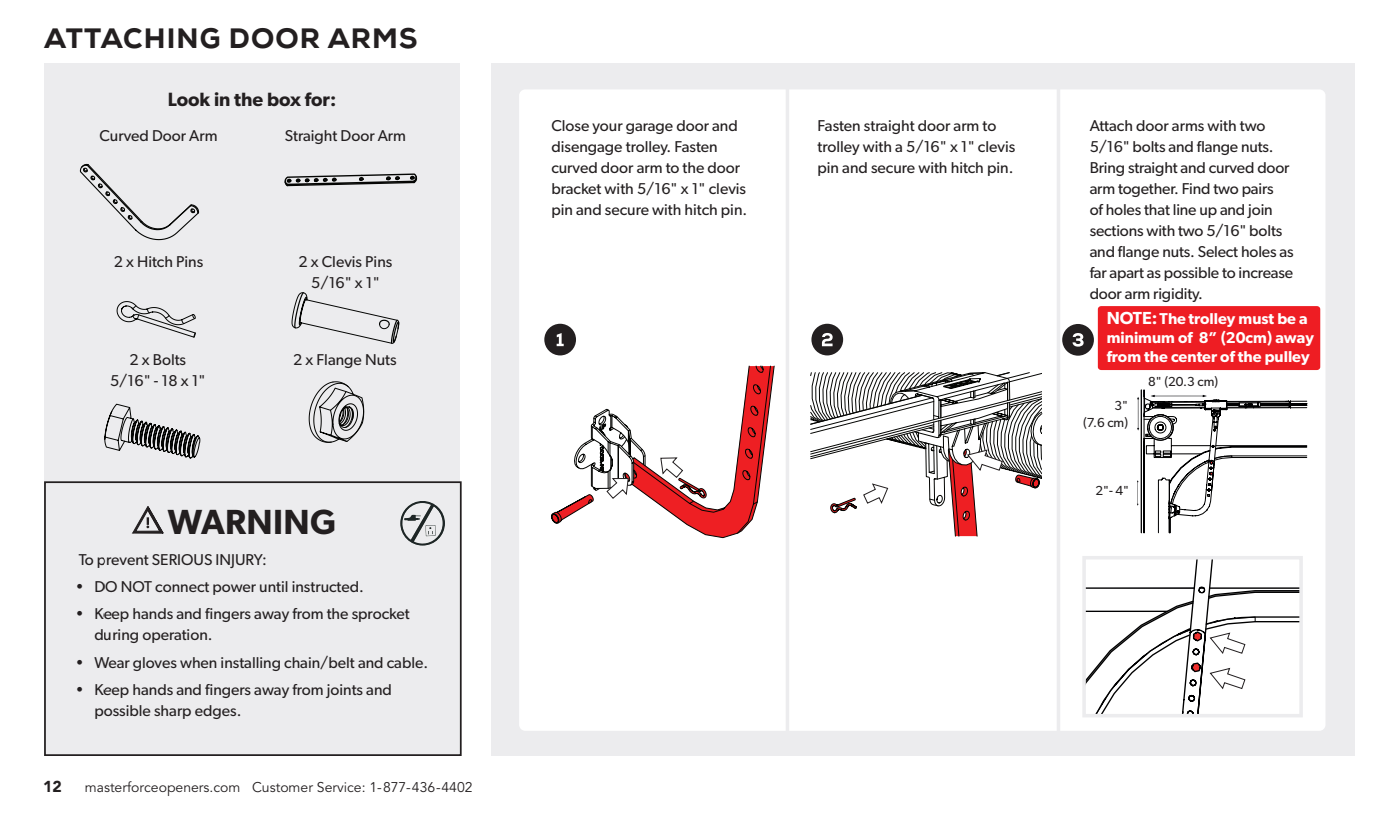
<style>
.page{position:relative;width:1386px;height:819px;background:#fff}
.page>*{position:absolute;margin:0;border:0;box-sizing:border-box;transform-origin:0 0}
.t1{font:600 35px "Gibson";letter-spacing:.01em;color:#231f20}
.t2{font:800 28px "Nexa";letter-spacing:.04em;color:#231f20}
.t3{font:600 19.25px "Gibson";color:#231f20}
.t4{font:15.75px/21px "Gibson";color:#231f20}
.t5{font:600 15.75px/18.9px "Gibson";color:#fff}
.t6{font:900 15.75px "Avenir";color:#231f20}
.t7{font:14px "Avenir";color:#231f20}
.t8{font:13.12px/16.6px "Gibson";color:#231f20;text-align:right}
.s1{font-size:17.5px}
</style>
<div class="page">
<div style="left:44px;top:63px;width:416px;height:693px;background:#ececee"></div>
<div style="left:491px;top:63px;width:863px;height:693px;background:#ececee"></div>
<div style="left:519px;top:89px;width:807px;height:642px;background:#fff;border-radius:6px"></div>
<hr style="left:1057px;top:77px;width:3px;height:658px;background:#ececee">
<hr style="left:786px;top:77px;width:3px;height:658px;background:#ececee">
<div style="left:544px;top:324px;width:32px;height:31px;background:#231f20;border-radius:50%"></div>
<svg style="left:557px;top:333px;width:7px;height:13px"></svg>
<div style="left:1062px;top:324px;width:32px;height:32px;background:#231f20;border-radius:50%"></div>
<svg style="left:1073px;top:333px;width:11px;height:14px"></svg>
<div style="left:811px;top:324px;width:32px;height:31px;background:#231f20;border-radius:50%"></div>
<svg style="left:822px;top:333px;width:11px;height:13px"></svg>
<svg style="left:79px;top:163px;width:121px;height:78px"></svg>
<svg style="left:284px;top:173px;width:134px;height:14px"></svg>
<svg style="left:104px;top:403px;width:97px;height:56px"></svg>
<svg style="left:308px;top:381px;width:57px;height:62px"></svg>
<div style="left:44px;top:481px;width:418px;height:275px;border:2px solid #231f20"></div>
<svg style="left:400px;top:501px;width:45px;height:45px"></svg>
<svg style="left:291px;top:292px;width:109px;height:52px"></svg>
<svg style="left:116px;top:301px;width:80px;height:37px"></svg>
<svg style="left:133px;top:507px;width:30px;height:26px"></svg>
<svg style="left:1129px;top:370px;width:178px;height:163px"></svg>
<div style="left:1082px;top:556px;width:221px;height:161px;border:4px solid #ececee"></div>
<svg style="left:551px;top:365px;width:224px;height:174px"></svg>
<svg style="left:811px;top:372px;width:232px;height:165px"></svg>
<svg style="left:1084px;top:558px;width:217px;height:158px"></svg>
<div style="left:1098px;top:306px;width:222px;height:64px;background:#ee1d23;border-radius:3px"></div>
<h2 class="t2" style="left:44px;top:20px;width:375px">ATTACHING DOOR ARMS</h2>
<p class="t3" style="left:168px;top:87px;width:170px">Look in the box for:</p>
<p class="t4" style="left:100px;top:125px;width:120px">Curved Door Arm</p>
<p class="t4" style="left:285px;top:125px;width:123px">Straight Door Arm</p>
<p class="t4" style="left:114px;top:250px;width:91px">2 x Hitch Pins</p>
<p class="t4" style="left:298px;top:250px;width:95px;text-align:center">2 x Clevis Pins<br>5/16" x 1"</p>
<p class="t4" style="left:110px;top:349px;width:97px;text-align:center">2 x Bolts<br>5/16" - 18 x 1"</p>
<p class="t4" style="left:293px;top:349px;width:105px">2 x Flange Nuts</p>
<h1 class="t1" style="left:168px;top:501px;width:170px">WARNING</h1>
<p class="t4" style="left:79px;top:549px;width:190px">To prevent SERIOUS INJURY:</p>
<p class="t4" style="left:76px;top:576px;width:290px">• DO NOT connect power until instructed.</p>
<p class="t4" style="left:95px;top:603px;width:317px;text-indent:-19px">• Keep hands and fingers away from the sprocket during operation.</p>
<p class="t4" style="left:76px;top:652px;width:354px">• Wear gloves when installing chain/belt and cable.</p>
<p class="t4" style="left:95px;top:679px;width:299px;text-indent:-19px">• Keep hands and fingers away from joints and possible sharp edges.</p>
<p class="t6" style="left:43px;top:777px;width:20px">12</p>
<p class="t7" style="left:85px;top:779px;width:389px">masterforceopeners.com Customer Service: 1-877-436-4402</p>
<p class="t4" style="left:551px;top:115px;width:197px">Close your garage door and disengage trolley. Fasten curved door arm to the door bracket with 5/16" x 1" clevis pin and secure with hitch pin.</p>
<p class="t4" style="left:818px;top:115px;width:199px">Fasten straight door arm to trolley with a 5/16" x 1" clevis pin and secure with hitch pin.</p>
<p class="t4" style="left:1090px;top:115px;width:205px">Attach door arms with two<br>5/16" bolts and flange nuts.<br>Bring straight and curved door arm together. Find two pairs<br>of holes that line up and join sections with two 5/16" bolts and flange nuts. Select holes as far apart as possible to increase door arm rigidity.</p>
<p class="t5" style="left:1107px;top:309px;width:209px"><span class="s1">NOTE:</span> T he trolley must be a minimum of 8” (20cm) away from the center of the pulley</p>
<p class="t8" style="left:1083px;top:397px;width:47px">3"<br>(7.6 cm)</p>
<p class="t8" style="left:1148px;top:373px;width:71px">8" (20.3 cm)</p>
<p class="t8" style="left:1096px;top:482px;width:35px">2"- 4"</p>
</div>
